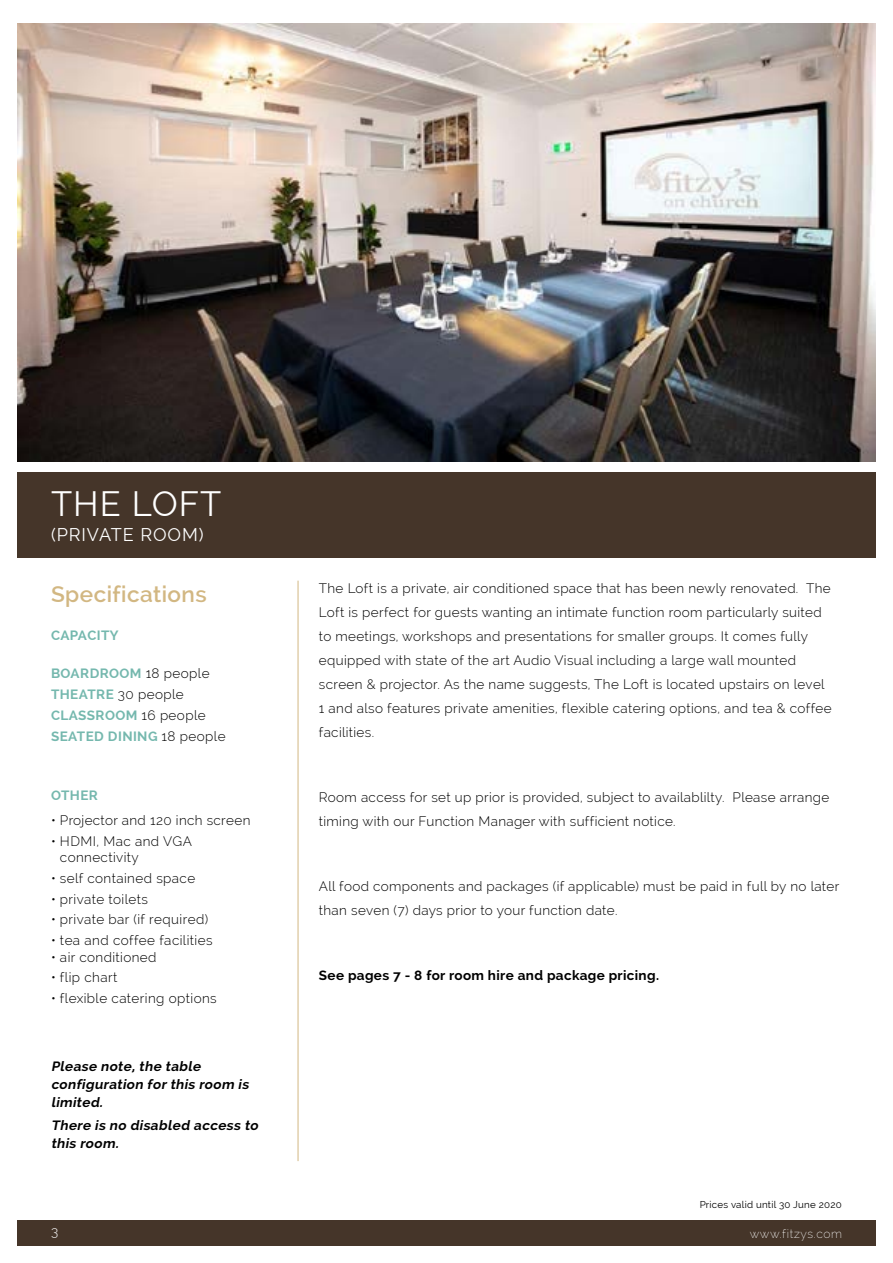
<style>
.page{position:relative;width:893px;height:1263px;background:#fff}
.page>*{position:absolute;margin:0;border:0;box-sizing:border-box;transform-origin:0 0}
.t1{font:34.5px "Raleway";letter-spacing:.03em;color:#fff}
.t2{font:600 22.5px "Raleway";letter-spacing:.02em;color:#d2b782}
.t3{font:18px "Raleway";letter-spacing:.05em;color:#fff}
.t4{font:300 13.5px/24px "Raleway";letter-spacing:.025em;color:#000}
.t5{font:italic 700 13.5px/18px "Raleway";color:#000}
.t6{font:700 13.5px/21px "Raleway";letter-spacing:.03em;color:#75b8ae}
.t7{font:700 13.5px "Raleway";letter-spacing:.025em;color:#000}
.t8{font:300 13.5px "Raleway";color:#fff}
.t9{font:200 12px "Raleway";letter-spacing:.05em;color:#fff}
.t10{font:9.75px "Raleway";letter-spacing:.025em;color:#000}
.s1{font-weight:300;color:#000}
</style>
<div class="page">
<div style="left:17px;top:1220px;width:859px;height:26px;background:#453529"></div>
<img style="left:17px;top:24px;width:859px;height:438px">
<div style="left:17px;top:472px;width:859px;height:85px;background:#453529"></div>
<hr style="left:298px;top:581px;width:1px;height:580px;background:#d2b782">
<h1 class="t1" style="left:51px;top:484px;width:172px">THE LOFT</h1>
<h3 class="t3" style="left:51px;top:524px;width:154px">(PRIVATE ROOM)</h3>
<h2 class="t2" style="left:51px;top:581px;width:157px">Specifications</h2>
<p class="t6" style="left:51px;top:625px;width:69px">CAPACITY</p>
<p class="t6" style="left:51px;top:663px;width:176px">BOARDROOM <span class="s1">18 people<br></span>THEATRE <span class="s1">30 people<br></span>CLASSROOM <span class="s1">16 people<br></span>SEATED DINING <span class="s1">18 people</span></p>
<p class="t6" style="left:51px;top:785px;width:48px">OTHER</p>
<p class="t4" style="left:51px;top:808px;width:201px">• Projector and 120 inch screen</p>
<p class="t4" style="left:60px;top:832px;width:134px;line-height:16.5px;text-indent:-9px">• HDMI, Mac and VGA connectivity</p>
<p class="t4" style="left:51px;top:866px;width:146px">• self contained space</p>
<p class="t4" style="left:51px;top:887px;width:98px">• private toilets</p>
<p class="t4" style="left:51px;top:907px;width:159px">• private bar (if required)</p>
<p class="t4" style="left:51px;top:928px;width:163px">• tea and coffee facilities</p>
<p class="t4" style="left:51px;top:945px;width:107px">• air conditioned</p>
<p class="t4" style="left:51px;top:965px;width:68px">• flip chart</p>
<p class="t4" style="left:51px;top:986px;width:167px">• flexible catering options</p>
<p class="t5" style="left:51px;top:1058px;width:202px">Please note, the table configuration for this room is limited.</p>
<p class="t5" style="left:51px;top:1116px;width:211px">There is no disabled access to this room.</p>
<p class="t4" style="left:319px;top:576px;width:514px">The Loft is a private, air conditioned space that has been newly renovated. The Loft is perfect for guests wanting an intimate function room particularly suited to meetings, workshops and presentations for smaller groups. It comes fully equipped with state of the art Audio Visual including a large wall mounted screen &amp; projector. As the name suggests, The Loft is located upstairs on level 1 and also features private amenities, flexible catering options, and tea &amp; coffee facilities.</p>
<p class="t4" style="left:319px;top:785px;width:512px">Room access for set up prior is provided, subject to availablilty. Please arrange timing with our Function Manager with sufficient notice.</p>
<p class="t4" style="left:319px;top:874px;width:522px">All food components and packages (if applicable) must be paid in full by no later than seven (7) days prior to your function date.</p>
<p class="t7" style="left:319px;top:968px;width:342px">See pages 7 - 8 for room hire and package pricing.</p>
<p class="t10" style="left:700px;top:1198px;width:144px">Prices valid until 30 June 2020</p>
<p class="t8" style="left:51px;top:1224px;width:9px">3</p>
<p class="t9" style="left:750px;top:1227px;width:94px">www.fitzys.com</p>
</div>
